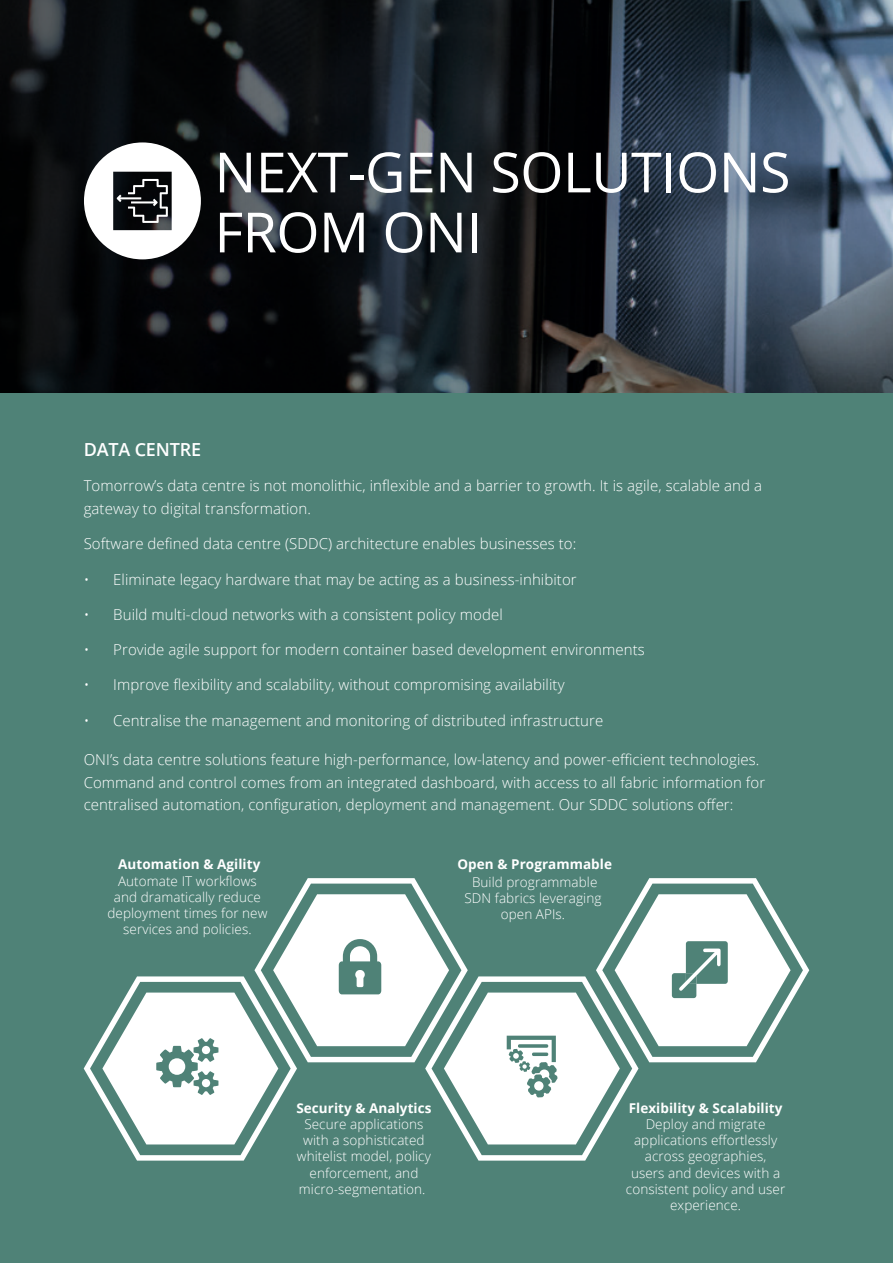
<style>
.page{position:relative;width:893px;height:1263px;background:#fff}
.page>*{position:absolute;margin:0;border:0;box-sizing:border-box;transform-origin:0 0}
.t1{font:55.5px/60px "Open Sans";letter-spacing:-.01em;color:#fff}
.t2{font:600 18px "Open Sans";letter-spacing:-.01em;color:#fff}
.t3{font:300 15px/22.5px "Open Sans";letter-spacing:.005em;color:#fff}
.t4{font:300 13.5px/16.2px "Open Sans";letter-spacing:.005em;color:#fff;text-align:center}
.t5{font:700 13.5px "Open Sans";letter-spacing:.005em;color:#fff}
.s1{font-weight:700}
</style>
<div class="page">
<svg style="left:0;top:0;width:893px;height:393px;background:#212830"></svg>
<div style="left:0;top:393px;width:893px;height:870px;background:#4f8277"></div>
<svg style="left:84px;top:142px;width:117px;height:117px"></svg>
<svg style="left:84px;top:878px;width:725px;height:282px"></svg>
<p class="t1" style="left:214px;top:141px;width:578px">NEXT-GEN SOLUTIONS<br>FROM ONI</p>
<p class="t2" style="left:84px;top:437px;width:119px">DATA CENTRE</p>
<p class="t3" style="left:84px;top:474px;width:680px">Tomorrow’s data centre is not monolithic, inflexible and a barrier to growth. It is agile, scalable and a gateway to digital transformation.</p>
<p class="t3" style="left:84px;top:532px;width:494px">Software defined data centre (SDDC) architecture enables businesses to:</p>
<p class="t3" style="left:84px;top:567px;width:494px">• Eliminate legacy hardware that may be acting as a business-inhibitor</p>
<p class="t3" style="left:84px;top:603px;width:421px">• Build multi-cloud networks with a consistent policy model</p>
<p class="t3" style="left:84px;top:638px;width:563px">• Provide agile support for modern container based development environments</p>
<p class="t3" style="left:84px;top:673px;width:482px">• Improve flexibility and scalability, without compromising availability</p>
<p class="t3" style="left:84px;top:708px;width:521px">• Centralise the management and monitoring of distributed infrastructure</p>
<p class="t3" style="left:84px;top:748px;width:683px">ONI’s data centre solutions feature high-performance, low-latency and power-efficient technologies.<br>Command and control comes from an integrated dashboard, with access to all fabric information for centralised automation, configuration, deployment and management. Our SDDC solutions offer:</p>
<p class="t5" style="left:118px;top:855px;width:144px">Automation &amp; Agility</p>
<p class="t4" style="left:107px;top:872px;width:162px">Automate IT workflows and dramatically reduce deployment times for new services and policies.</p>
<p class="t5" style="left:457px;top:854px;width:156px">Open &amp; Programmable</p>
<p class="t4" style="left:472px;top:874px;width:127px">Build programmable</p>
<p class="t4" style="left:464px;top:890px;width:138px">SDN fabrics leveraging open APIs.</p>
<p class="t4" style="left:296px;top:1099px;width:137px"><span class="s1">Security &amp; Analytics<br></span>Secure applications with a sophisticated whitelist model, policy enforcement, and</p>
<p class="t4" style="left:299px;top:1180px;width:128px">micro-segmentation.</p>
<p class="t5" style="left:629px;top:1098px;width:155px">Flexibility &amp; Scalability</p>
<p class="t4" style="left:626px;top:1115px;width:161px">Deploy and migrate applications effortlessly across geographies,<br>users and devices with a consistent policy and user experience.</p>
</div>
